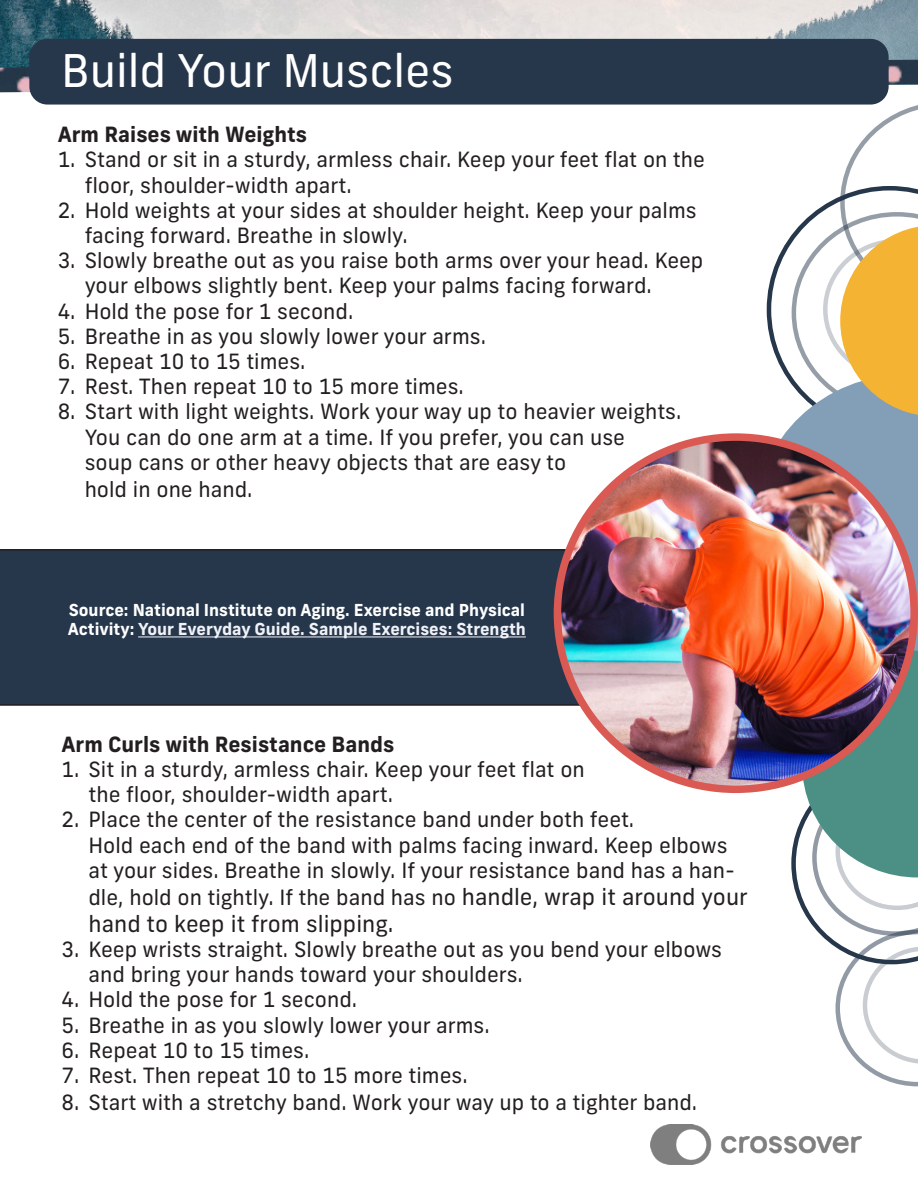
<style>
.page{position:relative;width:918px;height:1188px;background:#fff}
.page>*{position:absolute;margin:0;border:0;box-sizing:border-box;transform-origin:0 0}
.t1{font:45px "Frank New";color:#fff}
.t2{font:22.5px "Frank New";color:#231f20}
.t3{font:21px/25.8px "Frank New";color:#231f20}
.t4{font:700 21px "Frank New";color:#231f20}
.t5{font:700 16.5px/19.8px "Frank New";color:#fff}
.s1{color:#f0f2f8}
.s2{font-size:22.5px}
</style>
<div class="page">
<img style="left:0;top:0;width:918px;height:60px">
<div style="left:0;top:549px;width:557px;height:157px;background:#26374b"></div>
<svg style="left:759px;top:433px;width:159px;height:218px"></svg>
<hr style="left:138px;top:637px;width:388px;height:1px;background:#f0f2f8">
<img style="left:557px;top:437px;width:357px;height:352px">
<div style="left:554px;top:433px;width:364px;height:360px;border:8px solid #da5a53;border-radius:50%"></div>
<img style="left:0;top:60px;width:918px;height:32px">
<div style="left:29px;top:39px;width:860px;height:66px;background:#26374b;border-radius:18px"></div>
<img style="left:651px;top:1124px;width:210px;height:41px">
<svg style="left:767px;top:102px;width:151px;height:331px"></svg>
<svg style="left:791px;top:651px;width:127px;height:435px"></svg>
<p class="t1" style="left:61px;top:42px;width:394px">Build Your Muscles</p>
<p class="t4" style="left:58px;top:121px;width:251px">Arm Raises with Weights</p>
<p class="t3" style="left:85px;top:147px;width:622px;line-height:25.2px;text-indent:-27px">1. Stand or sit in a sturdy, armless chair. Keep your feet flat on the floor, shoulder-width apart.</p>
<p class="t3" style="left:85px;top:197px;width:614px;line-height:25.2px;text-indent:-27px">2. Hold weights at your sides at shoulder height. Keep your palms facing forward. Breathe in slowly.</p>
<p class="t3" style="left:85px;top:248px;width:620px;line-height:25.2px;text-indent:-27px">3. Slowly breathe out as you raise both arms over your head. Keep your elbows slightly bent. Keep your palms facing forward.</p>
<p class="t3" style="left:58px;top:298px;width:297px">4. Hold the pose for 1 second.</p>
<p class="t3" style="left:58px;top:323px;width:430px">5. Breathe in as you slowly lower your arms.</p>
<p class="t3" style="left:58px;top:348px;width:249px">6. Repeat 10 to 15 times.</p>
<p class="t3" style="left:58px;top:374px;width:408px">7. Rest. Then repeat 10 to 15 more times.</p>
<p class="t3" style="left:85px;top:399px;width:598px;text-indent:-27px">8. Start with light weights. Work your way up to heavier weights.<br>You can do one arm at a time. If you prefer, you can use<br>soup cans or other heavy objects that are easy to<br>hold in one hand.</p>
<p class="t5" style="left:68px;top:599px;width:459px">Source: National Institute on Aging. Exercise and Physical<br>Activity: <span class="s1">Your Everyday Guide. Sample Exercises: Strength</span></p>
<p class="t4" style="left:62px;top:730px;width:334px">Arm Curls with Resistance Bands</p>
<p class="t3" style="left:88px;top:757px;width:498px;line-height:25.2px;text-indent:-27px">1. Sit in a sturdy, armless chair. Keep your feet flat on the floor, shoulder-width apart.</p>
<p class="t3" style="left:88px;top:807px;width:661px;text-indent:-27px">2. Place the center of the resistance band under both feet.<br>Hold each end of the band with palms facing inward. Keep elbows at your sides. Breathe in slowly. If your resistance band has a han&shy;dle, hold on tightly. If the band has no <span class="s2">handle, wrap it around your</span></p>
<p class="t2" style="left:88px;top:910px;width:307px">hand to keep it from slipping.</p>
<p class="t3" style="left:88px;top:937px;width:635px;line-height:25.2px;text-indent:-27px">3. Keep wrists straight. Slowly breathe out as you bend your elbows and bring your hands toward your shoulders.</p>
<p class="t3" style="left:62px;top:987px;width:297px">4. Hold the pose for 1 second.</p>
<p class="t3" style="left:62px;top:1012px;width:430px">5. Breathe in as you slowly lower your arms.</p>
<p class="t3" style="left:62px;top:1037px;width:249px">6. Repeat 10 to 15 times.</p>
<p class="t3" style="left:62px;top:1062px;width:408px">7. Rest. Then repeat 10 to 15 more times.</p>
<p class="t3" style="left:62px;top:1089px;width:637px">8. Start with a stretchy band. Work your way up to a tighter band.</p>
</div>
